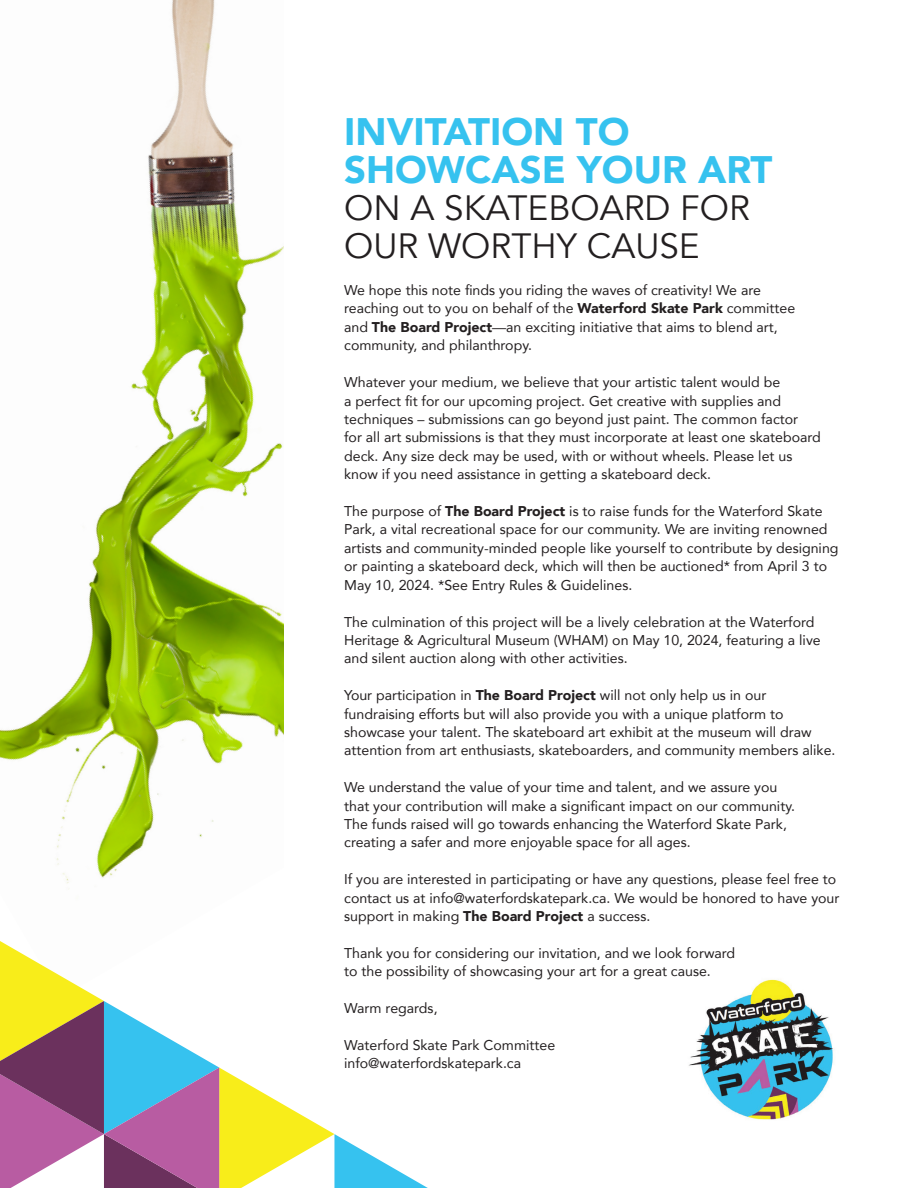
<style>
.page{position:relative;width:918px;height:1188px;background:#fff}
.page>*{position:absolute;margin:0;border:0;box-sizing:border-box;transform-origin:0 0}
.t1{font:900 38.25px "Avenir";color:#36c2ef}
.t2{font:35.1px/37.5px "Avenir";color:#231f20}
.t3{font:14.1px/18.5px "Avenir";color:#231f20}
.s1{font-weight:900}
</style>
<div class="page">
<img style="left:0;top:0;width:284px;height:890px">
<img style="left:688px;top:979px;width:145px;height:141px">
<svg style="left:0;top:941px;width:428px;height:247px"></svg>
<p class="t1" style="left:344px;top:99px;width:287px">INVITATION TO</p>
<p class="t1" style="left:344px;top:136px;width:430px">SHOWCASE YOUR ART</p>
<p class="t2" style="left:344px;top:190px;width:407px">ON A SKATEBOARD FOR<br>OUR WORTHY CAUSE</p>
<p class="t3" style="left:344px;top:281px;width:453px">We hope this note finds you riding the waves of creativity! We are reaching out to you on behalf of the <span class="s1">Waterford Skate Park</span> committee and <span class="s1">The Board Project</span>—an exciting initiative that aims to blend art, community, and philanthropy.</p>
<p class="t3" style="left:344px;top:373px;width:478px">Whatever your medium, we believe that your artistic talent would be<br>a perfect fit for our upcoming project. Get creative with supplies and techniques – submissions can go beyond just paint. The common factor<br>for all art submissions is that they must incorporate at least one skateboard deck. Any size deck may be used, with or without wheels. Please let us know if you need assistance in getting a skateboard deck.</p>
<p class="t3" style="left:344px;top:502px;width:496px">The purpose of <span class="s1">The Board Project</span> is to raise funds for the Waterford Skate Park, a vital recreational space for our community. We are inviting renowned artists and community-minded people like yourself to contribute by designing or painting a skateboard deck, which will then be auctioned* from April 3 to May 10, 2024. *See Entry Rules &amp; Guidelines.</p>
<p class="t3" style="left:344px;top:612px;width:478px">The culmination of this project will be a lively celebration at the Waterford<br>Heritage &amp; Agricultural Museum (WHAM) on May 10, 2024, featuring a live and silent auction along with other activities.</p>
<p class="t3" style="left:344px;top:686px;width:493px">Your participation in <span class="s1">The Board Project</span> will not only help us in our fundraising efforts but will also provide you with a unique platform to showcase your talent. The skateboard art exhibit at the museum will draw attention from art enthusiasts, skateboarders, and community members alike.</p>
<p class="t3" style="left:344px;top:778px;width:452px">We understand the value of your time and talent, and we assure you that your contribution will make a significant impact on our community.<br>The funds raised will go towards enhancing the Waterford Skate Park, creating a safer and more enjoyable space for all ages.</p>
<p class="t3" style="left:344px;top:870px;width:497px">If you are interested in participating or have any questions, please feel free to contact us at info@waterfordskatepark.ca. We would be honored to have your support in making <span class="s1">The Board Project</span> a success.</p>
<p class="t3" style="left:344px;top:943px;width:393px">Thank you for considering our invitation, and we look forward to the possibility of showcasing your art for a great cause.</p>
<p class="t3" style="left:344px;top:999px;width:95px">Warm regards,</p>
<p class="t3" style="left:344px;top:1036px;width:213px">Waterford Skate Park Committee</p>
<p class="t3" style="left:344px;top:1054px;width:178px">info@waterfordskatepark.ca</p>
</div>
